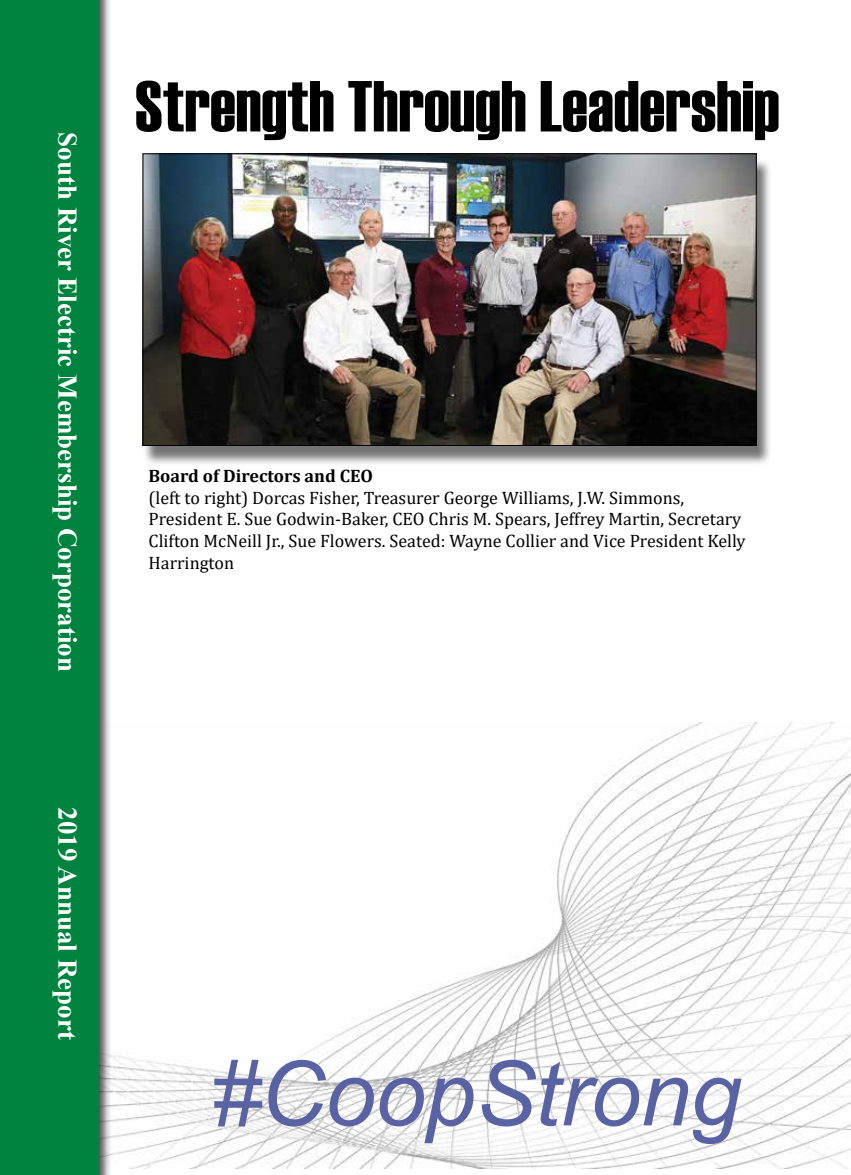
<style>
.page{position:relative;width:851px;height:1175px;background:#fff}
.page>*{position:absolute;margin:0;border:0;box-sizing:border-box;transform-origin:0 0}
.t1{font:italic 90px "Arial";color:#5962a2}
.t2{font:72px "Haettenschweiler";color:#000}
.t3{font:700 27px "Times New Roman";color:#fff}
.t4{font:18px/21.6px "Cambria";color:#000}
.t5{font:700 18px "Cambria";color:#000}
</style>
<div class="page">
<img style="left:113px;top:722px;width:737px;height:446px">
<div style="left:0;top:0;width:113px;height:1174px;background:#000;opacity:.7"></div>
<div style="left:1px;top:0;width:98px;height:1174px;background:#00833e"></div>
<div style="left:142px;top:158px;width:630px;height:308px;background:#000;opacity:.55"></div>
<img style="left:145px;top:156px;width:609px;height:288px">
<div style="left:143px;top:154px;width:613px;height:292px;border:1px solid #000"></div>
<h3 class="t3" style="left:86px;top:132px;width:541px;rotate:90deg">South River Electric Membership Corporation</h3>
<h3 class="t3" style="left:86px;top:807px;width:234px;rotate:90deg">2019 Annual Report</h3>
<h2 class="t2" style="left:135px;top:57px;width:646px">Strength Through Leadership</h2>
<p class="t5" style="left:148px;top:463px;width:226px">Board of Directors and CEO</p>
<p class="t4" style="left:148px;top:487px;width:598px">(left to right) Dorcas Fisher, Treasurer George Williams, J.W. Simmons, President E. Sue Godwin-Baker, CEO Chris M. Spears, Jeffrey Martin, Secretary Clifton McNeill Jr., Sue Flowers. Seated: Wayne Collier and Vice President Kelly Harrington</p>
<h1 class="t1" style="left:210px;top:1035px;width:532px">#CoopStrong</h1>
</div>
